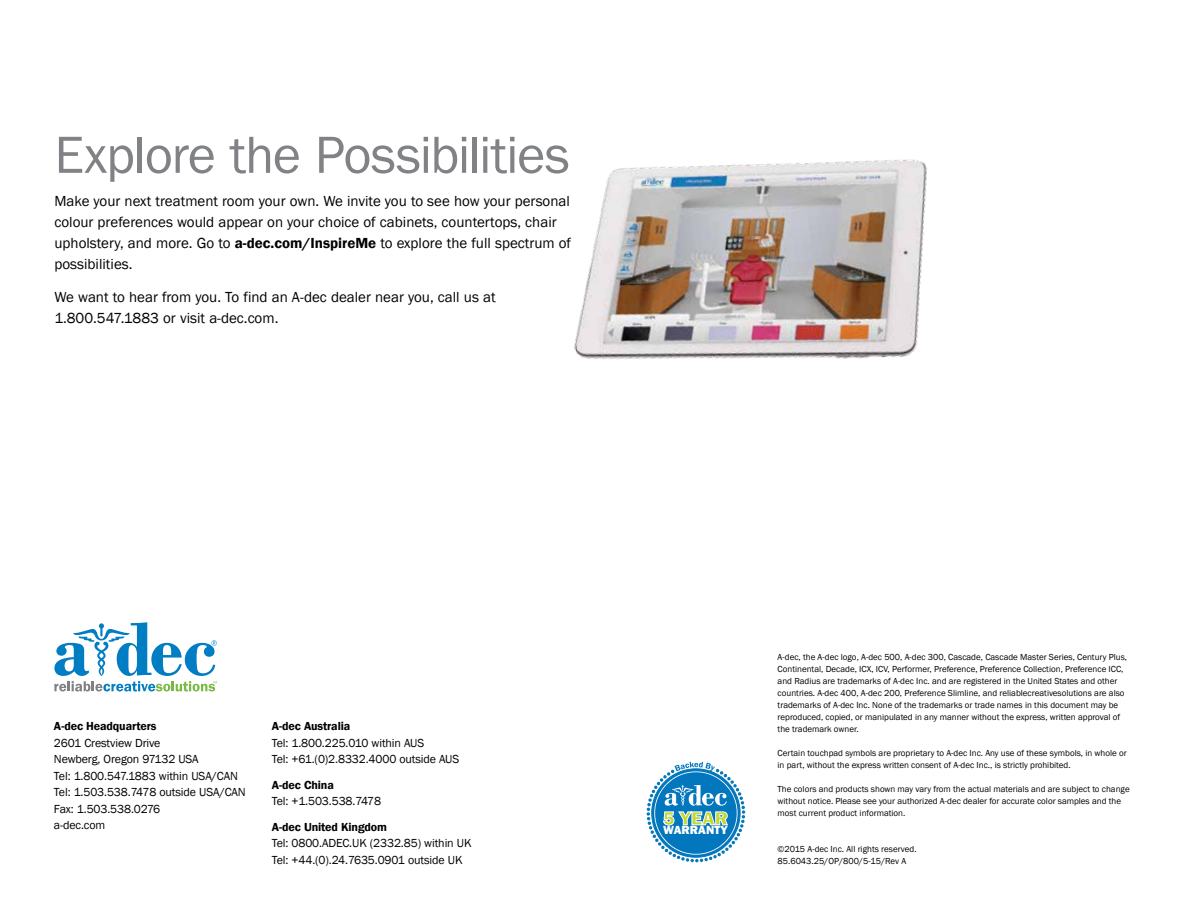
<style>
.page{position:relative;width:1188px;height:918px;background:#fff}
.page>*{position:absolute;margin:0;border:0;box-sizing:border-box;transform-origin:0 0}
.t1{font:54px "Franklin Gothic";letter-spacing:-.025em;color:#808285}
.t2{font:800 19.5px "Franklin Gothic";color:#c4d82f}
.t3{font:15px/21px "Franklin Gothic";color:#000}
.t4{font:800 12.15px "Franklin Gothic";color:#fff}
.t5{font:12px/16.5px "Franklin Gothic";letter-spacing:-.01em;color:#000}
.t6{font:600 12px "Franklin Gothic";letter-spacing:-.01em;color:#000}
.t7{font:9px/12px "Franklin Gothic";color:#000}
.s1{font-weight:600}
</style>
<div class="page">
<svg style="left:54px;top:622px;width:163px;height:69px"></svg>
<img style="left:574px;top:159px;width:353px;height:200px">
<svg style="left:646px;top:761px;width:100px;height:102px"></svg>
<h1 class="t1" style="left:54px;top:121px;width:517px">Explore the Possibilities</h1>
<p class="t3" style="left:54px;top:191px;width:518px">Make your next treatment room your own. We invite you to see how your personal colour preferences would appear on your choice of cabinets, countertops, chair upholstery, and more. Go to <span class="s1">a-dec.com/InspireMe</span> to explore the full spectrum of possibilities.</p>
<h3 class="t3" style="left:54px;top:287px;width:443px">We want to hear from you. To find an A-dec dealer near you, call us at<br>1.800.547.1883 or visit a-dec.com.</h3>
<h3 class="t6" style="left:54px;top:719px;width:104px">A-dec Headquarters</h3>
<h3 class="t5" style="left:54px;top:735px;width:193px">2601 Crestview Drive<br>Newberg, Oregon 97132 USA<br>Tel: 1.800.547.1883 within USA/CAN<br>Tel: 1.503.538.7478 outside USA/CAN<br>Fax: 1.503.538.0276<br>a-dec.com</h3>
<h3 class="t6" style="left:272px;top:719px;width:80px">A-dec Australia</h3>
<h3 class="t5" style="left:272px;top:735px;width:189px">Tel: 1.800.225.010 within AUS<br>Tel: +61.(0)2.8332.4000 outside AUS</h3>
<h3 class="t6" style="left:272px;top:777px;width:64px">A-dec China</h3>
<h3 class="t5" style="left:272px;top:793px;width:111px">Tel: +1.503.538.7478</h3>
<h3 class="t6" style="left:272px;top:819px;width:117px">A-dec United Kingdom</h3>
<h3 class="t5" style="left:272px;top:835px;width:201px">Tel: 0800.ADEC.UK (2332.85) within UK<br>Tel: +44.(0).24.7635.0901 outside UK</h3>
<h2 class="t2" style="left:663px;top:806px;width:67px">5 YEAR</h2>
<h3 class="t4" style="left:663px;top:823px;width:66px">WARRANTY</h3>
<p class="t7" style="left:778px;top:651px;width:351px">A-dec, the A-dec logo, A-dec 500, A-dec 300, Cascade, Cascade Master Series, Century Plus, Continental, Decade, ICX, ICV, Performer, Preference, Preference Collection, Preference ICC, and Radius are trademarks of A-dec Inc. and are registered in the United States and other countries. A‑dec 400, A-dec 200, Preference Slimline, and reliablecreativesolutions are also trademarks of A-dec Inc. None of the trademarks or trade names in this document may be reproduced, copied, or manipulated in any manner without the express, written approval of the trademark owner.</p>
<p class="t7" style="left:778px;top:747px;width:351px">Certain touchpad symbols are proprietary to A-dec Inc. Any use of these symbols, in whole or in part, without the express written consent of A-dec Inc., is strictly prohibited.</p>
<p class="t7" style="left:778px;top:783px;width:354px">The colors and products shown may vary from the actual materials and are subject to change without notice. Please see your authorized A-dec dealer for accurate color samples and the most current product information.</p>
<p class="t7" style="left:778px;top:843px;width:141px">©2015 A-dec Inc. All rights reserved.<br>85.6043.25/OP/800/5-15/Rev A</p>
</div>
